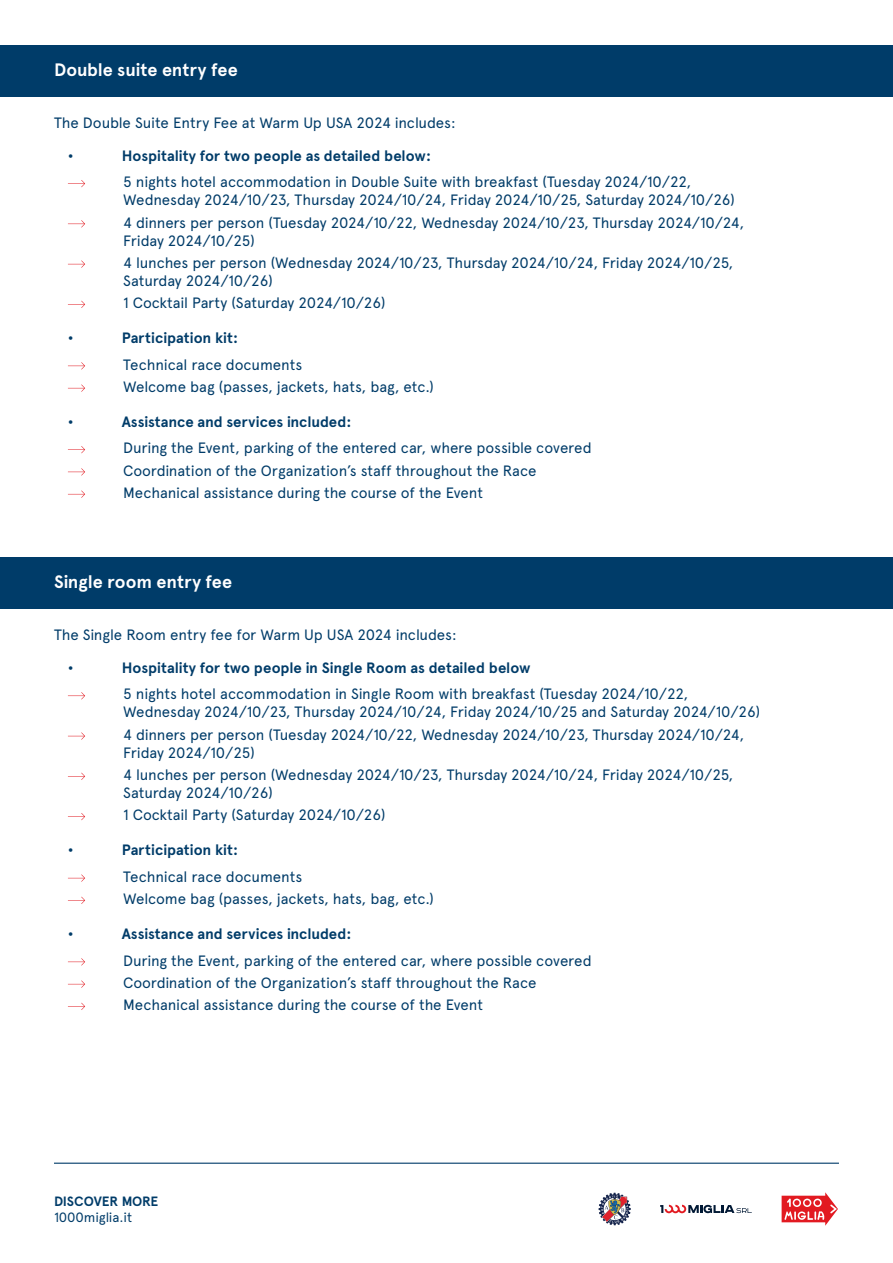
<style>
.page{position:relative;width:893px;height:1263px;background:#fff}
.page>*{position:absolute;margin:0;border:0;box-sizing:border-box;transform-origin:0 0}
.t1{font:700 18px "Apercu Pro";letter-spacing:-.005em;color:#fff}
.t2{font:15px/18px "Apercu Pro";letter-spacing:-.01em;color:#003c69}
.t3{font:700 15px "Apercu Pro";letter-spacing:-.005em;color:#003c69}
.t4{font:13.5px "Apercu Pro";letter-spacing:-.005em;color:#003c69}
.t5{font:700 13.5px "Apercu Pro";letter-spacing:-.015em;color:#003c69}
</style>
<div class="page">
<hr style="left:54px;top:1162px;width:785px;height:2px;background:#003c69">
<svg style="left:781px;top:1192px;width:57px;height:34px"></svg>
<svg style="left:598px;top:1192px;width:33px;height:34px"></svg>
<svg style="left:660px;top:1205px;width:92px;height:8px"></svg>
<svg style="left:68px;top:180px;width:17px;height:7px"></svg>
<svg style="left:68px;top:220px;width:17px;height:8px"></svg>
<svg style="left:68px;top:260px;width:17px;height:8px"></svg>
<svg style="left:68px;top:301px;width:17px;height:7px"></svg>
<svg style="left:68px;top:362px;width:17px;height:8px"></svg>
<svg style="left:68px;top:384px;width:17px;height:8px"></svg>
<svg style="left:68px;top:446px;width:17px;height:7px"></svg>
<svg style="left:68px;top:468px;width:17px;height:8px"></svg>
<svg style="left:68px;top:490px;width:17px;height:8px"></svg>
<div style="left:0;top:45px;width:893px;height:51px;background:#003c69"></div>
<svg style="left:68px;top:692px;width:17px;height:7px"></svg>
<svg style="left:68px;top:732px;width:17px;height:8px"></svg>
<svg style="left:68px;top:773px;width:17px;height:7px"></svg>
<svg style="left:68px;top:813px;width:17px;height:7px"></svg>
<svg style="left:68px;top:874px;width:17px;height:8px"></svg>
<svg style="left:68px;top:897px;width:17px;height:7px"></svg>
<svg style="left:68px;top:958px;width:17px;height:7px"></svg>
<svg style="left:68px;top:980px;width:17px;height:8px"></svg>
<svg style="left:68px;top:1003px;width:17px;height:7px"></svg>
<div style="left:0;top:557px;width:893px;height:51px;background:#003c69"></div>
<p class="t1" style="left:54px;top:56px;width:185px">Double suite entry fee</p>
<p class="t2" style="left:54px;top:113px;width:403px">The Double Suite Entry Fee at Warm Up USA 2024 includes:</p>
<p class="t3" style="left:68px;top:144px;width:7px">•</p>
<p class="t3" style="left:122px;top:144px;width:311px">Hospitality for two people as detailed below:</p>
<p class="t2" style="left:123px;top:172px;width:613px">5 nights hotel accommodation in Double Suite with breakfast (Tuesday 2024/10/22,<br>Wednesday 2024/10/23, Thursday 2024/10/24, Friday 2024/10/25, Saturday 2024/10/26)</p>
<p class="t2" style="left:123px;top:212px;width:623px">4 dinners per person (Tuesday 2024/10/22, Wednesday 2024/10/23, Thursday 2024/10/24,<br>Friday 2024/10/25)</p>
<p class="t2" style="left:123px;top:253px;width:612px">4 lunches per person (Wednesday 2024/10/23, Thursday 2024/10/24, Friday 2024/10/25,<br>Saturday 2024/10/26)</p>
<p class="t2" style="left:123px;top:293px;width:264px">1 Cocktail Party (Saturday 2024/10/26)</p>
<p class="t3" style="left:68px;top:326px;width:7px">•</p>
<p class="t3" style="left:122px;top:326px;width:118px">Participation kit:</p>
<p class="t2" style="left:123px;top:354px;width:181px">Technical race documents</p>
<p class="t2" style="left:123px;top:377px;width:312px">Welcome bag (passes, jackets, hats, bag, etc.)</p>
<p class="t3" style="left:68px;top:410px;width:7px">•</p>
<p class="t3" style="left:122px;top:410px;width:231px">Assistance and services included:</p>
<p class="t2" style="left:123px;top:438px;width:470px">During the Event, parking of the entered car, where possible covered</p>
<p class="t2" style="left:123px;top:460px;width:415px">Coordination of the Organization’s staff throughout the Race</p>
<p class="t2" style="left:123px;top:483px;width:362px">Mechanical assistance during the course of the Event</p>
<p class="t1" style="left:54px;top:568px;width:180px">Single room entry fee</p>
<p class="t2" style="left:54px;top:625px;width:404px">The Single Room entry fee for Warm Up USA 2024 includes:</p>
<p class="t3" style="left:68px;top:656px;width:7px">•</p>
<p class="t3" style="left:122px;top:656px;width:410px">Hospitality for two people in Single Room as detailed below</p>
<p class="t2" style="left:123px;top:684px;width:638px">5 nights hotel accommodation in Single Room with breakfast (Tuesday 2024/10/22,<br>Wednesday 2024/10/23, Thursday 2024/10/24, Friday 2024/10/25 and Saturday 2024/10/26)</p>
<p class="t2" style="left:123px;top:724px;width:623px">4 dinners per person (Tuesday 2024/10/22, Wednesday 2024/10/23, Thursday 2024/10/24,<br>Friday 2024/10/25)</p>
<p class="t2" style="left:123px;top:765px;width:612px">4 lunches per person (Wednesday 2024/10/23, Thursday 2024/10/24, Friday 2024/10/25,<br>Saturday 2024/10/26)</p>
<p class="t2" style="left:123px;top:805px;width:264px">1 Cocktail Party (Saturday 2024/10/26)</p>
<p class="t3" style="left:68px;top:839px;width:7px">•</p>
<p class="t3" style="left:122px;top:839px;width:118px">Participation kit:</p>
<p class="t2" style="left:123px;top:866px;width:181px">Technical race documents</p>
<p class="t2" style="left:123px;top:889px;width:312px">Welcome bag (passes, jackets, hats, bag, etc.)</p>
<p class="t3" style="left:68px;top:922px;width:7px">•</p>
<p class="t3" style="left:122px;top:922px;width:231px">Assistance and services included:</p>
<p class="t2" style="left:123px;top:950px;width:470px">During the Event, parking of the entered car, where possible covered</p>
<p class="t2" style="left:123px;top:972px;width:415px">Coordination of the Organization’s staff throughout the Race</p>
<p class="t2" style="left:123px;top:995px;width:362px">Mechanical assistance during the course of the Event</p>
<p class="t5" style="left:54px;top:1191px;width:106px">DISCOVER MORE</p>
<p class="t4" style="left:54px;top:1207px;width:80px">1000miglia.it</p>
</div>
